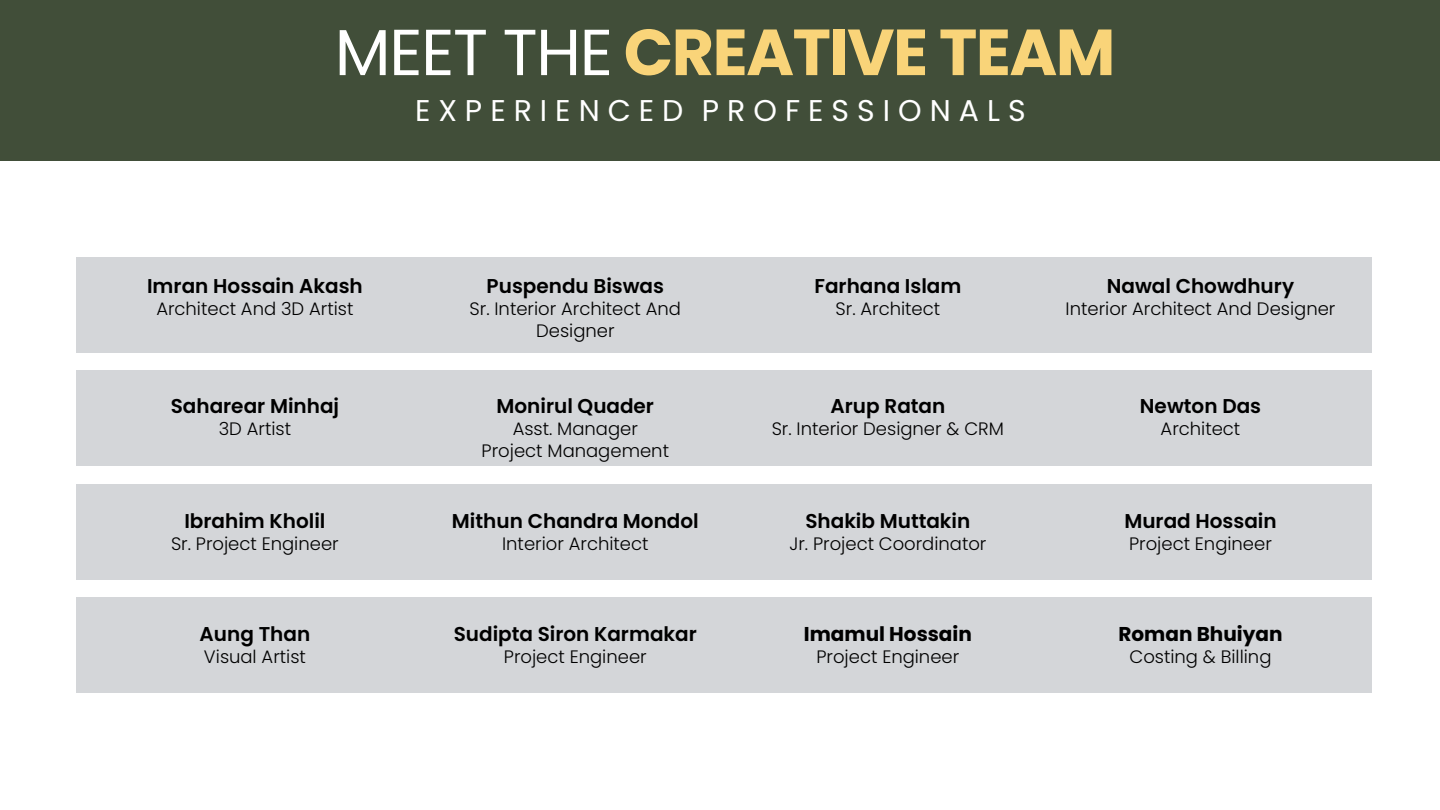
<style>
.page{position:relative;width:1440px;height:810px;background:#fff}
.page>*{position:absolute;margin:0;border:0;box-sizing:border-box;transform-origin:0 0}
.t1{font:700 65px "Poppins";letter-spacing:-.025em;color:#f9d479}
.t2{font:30px "Poppins";color:#fff}
.t3{font:600 20px "Poppins";color:#000}
.t4{font:700 20px "Poppins";color:#000}
.t5{font:300 18px/22.1px "Poppins";color:#000;text-align:center}
.s1{font-weight:400;color:#fff}
</style>
<div class="page">
<div style="left:0;top:0;width:1440px;height:160px;background:#414e39"></div>
<div style="left:76px;top:370px;width:1295px;height:96px;background:#d4d6d9"></div>
<div style="left:76px;top:484px;width:1295px;height:96px;background:#d4d6d9"></div>
<div style="left:76px;top:597px;width:1295px;height:96px;background:#d4d6d9"></div>
<div style="left:76px;top:257px;width:1295px;height:96px;background:#d4d6d9"></div>
<h1 class="t1" style="left:335px;top:15px;width:782px"><span class="s1">MEET THE</span> CREATIVE TEAM</h1>
<h2 class="t2" style="left:415px;top:93px;width:612px">E X P E R I E N C E D P R O F E S S I O N A L S</h2>
<p class="t3" style="left:147px;top:274px;width:217px">Imran Hossain Akash</p>
<p class="t5" style="left:156px;top:298px;width:199px">Architect And 3D Artist</p>
<p class="t3" style="left:171px;top:394px;width:170px">Saharear Minhaj</p>
<p class="t5" style="left:219px;top:418px;width:74px">3D Artist</p>
<p class="t3" style="left:184px;top:509px;width:142px">Ibrahim Kholil</p>
<p class="t5" style="left:171px;top:533px;width:169px">Sr. Project Engineer</p>
<p class="t3" style="left:200px;top:622px;width:112px">Aung Than</p>
<p class="t5" style="left:204px;top:646px;width:103px">Visual Artist</p>
<p class="t3" style="left:487px;top:274px;width:179px">Puspendu Biswas</p>
<p class="t5" style="left:470px;top:298px;width:213px">Sr. Interior Architect And<br>Designer</p>
<p class="t3" style="left:497px;top:394px;width:159px">Monirul Quader</p>
<p class="t5" style="left:482px;top:418px;width:189px">Asst. Manager<br>Project Management</p>
<p class="t3" style="left:452px;top:509px;width:248px">Mithun Chandra Mondol</p>
<p class="t5" style="left:502px;top:533px;width:148px">Interior Architect</p>
<p class="t3" style="left:454px;top:622px;width:244px">Sudipta Siron Karmakar</p>
<p class="t5" style="left:504px;top:646px;width:144px">Project Engineer</p>
<p class="t3" style="left:814px;top:274px;width:148px">Farhana Islam</p>
<p class="t5" style="left:836px;top:298px;width:106px">Sr. Architect</p>
<p class="t3" style="left:830px;top:394px;width:116px">Arup Ratan</p>
<p class="t5" style="left:772px;top:418px;width:234px">Sr. Interior Designer &amp; CRM</p>
<p class="t3" style="left:805px;top:509px;width:166px">Shakib Muttakin</p>
<p class="t5" style="left:789px;top:533px;width:199px">Jr. Project Coordinator</p>
<p class="t4" style="left:804px;top:622px;width:169px">Imamul Hossain</p>
<p class="t5" style="left:816px;top:646px;width:144px">Project Engineer</p>
<p class="t3" style="left:1107px;top:274px;width:189px">Nawal Chowdhury</p>
<p class="t5" style="left:1066px;top:298px;width:271px">Interior Architect And Designer</p>
<p class="t3" style="left:1140px;top:394px;width:123px">Newton Das</p>
<p class="t5" style="left:1161px;top:418px;width:81px">Architect</p>
<p class="t3" style="left:1124px;top:509px;width:154px">Murad Hossain</p>
<p class="t5" style="left:1129px;top:533px;width:144px">Project Engineer</p>
<p class="t4" style="left:1119px;top:622px;width:165px">Roman Bhuiyan</p>
<p class="t5" style="left:1130px;top:646px;width:143px">Costing &amp; Billing</p>
</div>
